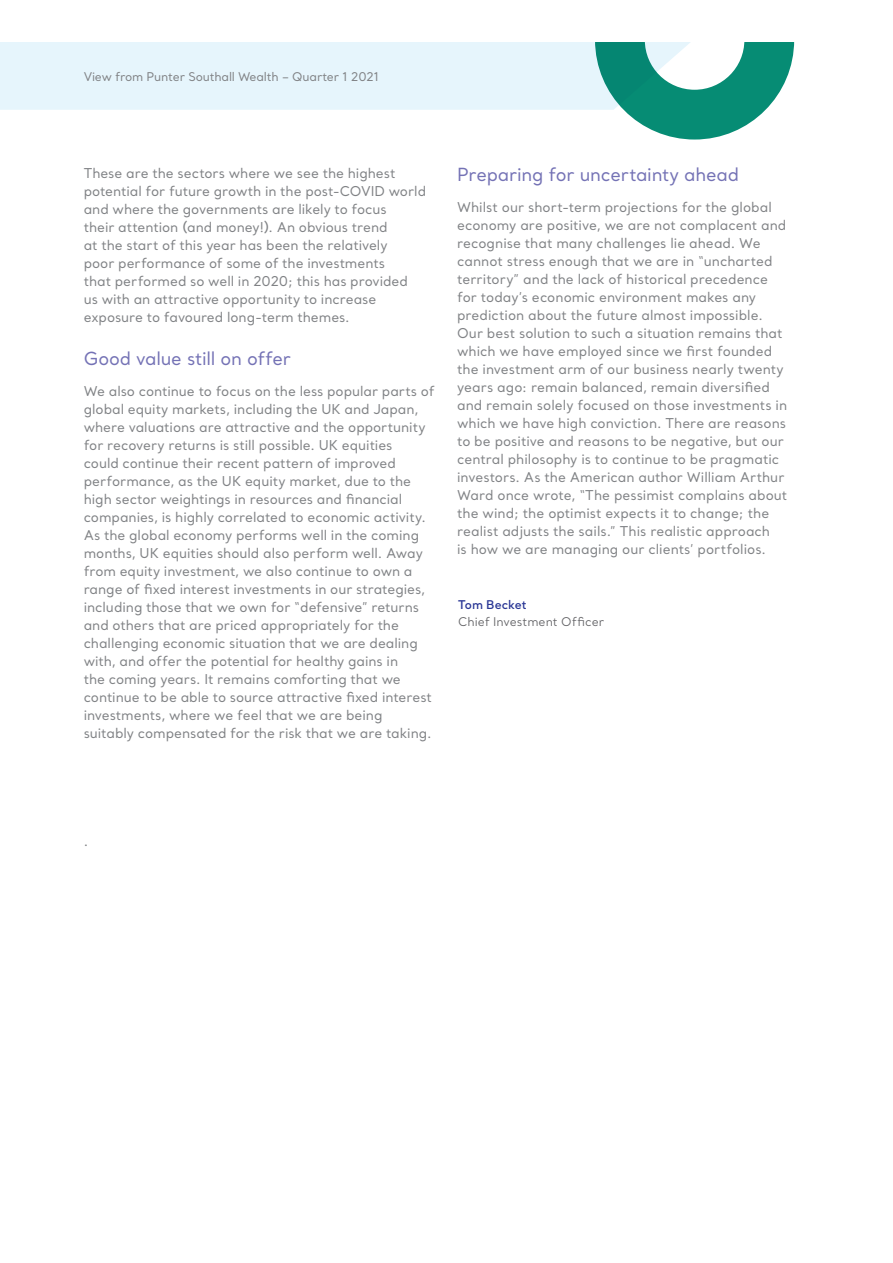
<style>
.page{position:relative;width:893px;height:1263px;background:#fff}
.page>*{position:absolute;margin:0;border:0;box-sizing:border-box;transform-origin:0 0}
.Main_Body_1__Last_Li{font:18px "Santral";letter-spacing:-.015em;color:#7472b5}
.Main_Body_1__Last_Li-2{font:13.5px/18px "Santral";letter-spacing:-.005em;color:#808285}
.t1{font:12px "Santral";letter-spacing:-.015em;color:#808285}
.t2{font:12px "Santral";color:#636366}
.t3{font:600 12px "Santral";letter-spacing:-.005em;color:#293695}
</style>
<div class="page">
<div style="left:0;top:42px;width:595px;height:68px;background:#e6f5fc"></div>
<svg style="left:595px;top:42px;width:199px;height:98px"></svg>
<p class="t1" style="left:84px;top:69px;width:296px">View from Punter Southall Wealth – Quarter 1 2021</p>
<p class="Main_Body_1__Last_Li-2" style="left:84px;top:163px;width:344px">These are the sectors where we see the highest potential for future growth in the post-COVID world and where the governments are likely to focus<br>their attention (and money!). An obvious trend<br>at the start of this year has been the relatively<br>poor performance of some of the investments<br>that performed so well in 2020; this has provided<br>us with an attractive opportunity to increase exposure to favoured long-term themes.</p>
<p class="Main_Body_1__Last_Li" style="left:84px;top:347px;width:209px">Good value still on offer</p>
<p class="Main_Body_1__Last_Li-2" style="left:84px;top:382px;width:352px">We also continue to focus on the less popular parts of global equity markets, including the UK and Japan, where valuations are attractive and the opportunity for recovery returns is still possible. UK equities<br>could continue their recent pattern of improved performance, as the UK equity market, due to the high sector weightings in resources and financial companies, is highly correlated to economic activity.<br>As the global economy performs well in the coming months, UK equities should also perform well. Away from equity investment, we also continue to own a range of fixed interest investments in our strategies, including those that we own for “defensive” returns and others that are priced appropriately for the challenging economic situation that we are dealing with, and offer the potential for healthy gains in<br>the coming years. It remains comforting that we continue to be able to source attractive fixed interest investments, where we feel that we are being suitably compensated for the risk that we are taking.</p>
<p class="Main_Body_1__Last_Li" style="left:457px;top:163px;width:283px">Preparing for uncertainty ahead</p>
<p class="Main_Body_1__Last_Li-2" style="left:457px;top:198px;width:332px">Whilst our short-term projections for the global economy are positive, we are not complacent and recognise that many challenges lie ahead. We cannot stress enough that we are in “uncharted territory” and the lack of historical precedence for today’s economic environment makes any prediction about the future almost impossible.<br>Our best solution to such a situation remains that which we have employed since we first founded the investment arm of our business nearly twenty years ago: remain balanced, remain diversified and remain solely focused on those investments in which we have high conviction. There are reasons to be positive and reasons to be negative, but our central philosophy is to continue to be pragmatic investors. As the American author William Arthur Ward once wrote, “The pessimist complains about the wind; the optimist expects it to change; the realist adjusts the sails.” This realistic approach<br>is how we are managing our clients’ portfolios.</p>
<p class="t3" style="left:458px;top:597px;width:70px">Tom Becket</p>
<p class="t2" style="left:458px;top:613px;width:148px">Chief Investment Officer</p>
<p class="Main_Body_1__Last_Li-2" style="left:84px;top:832px;width:6px">.</p>
</div>
